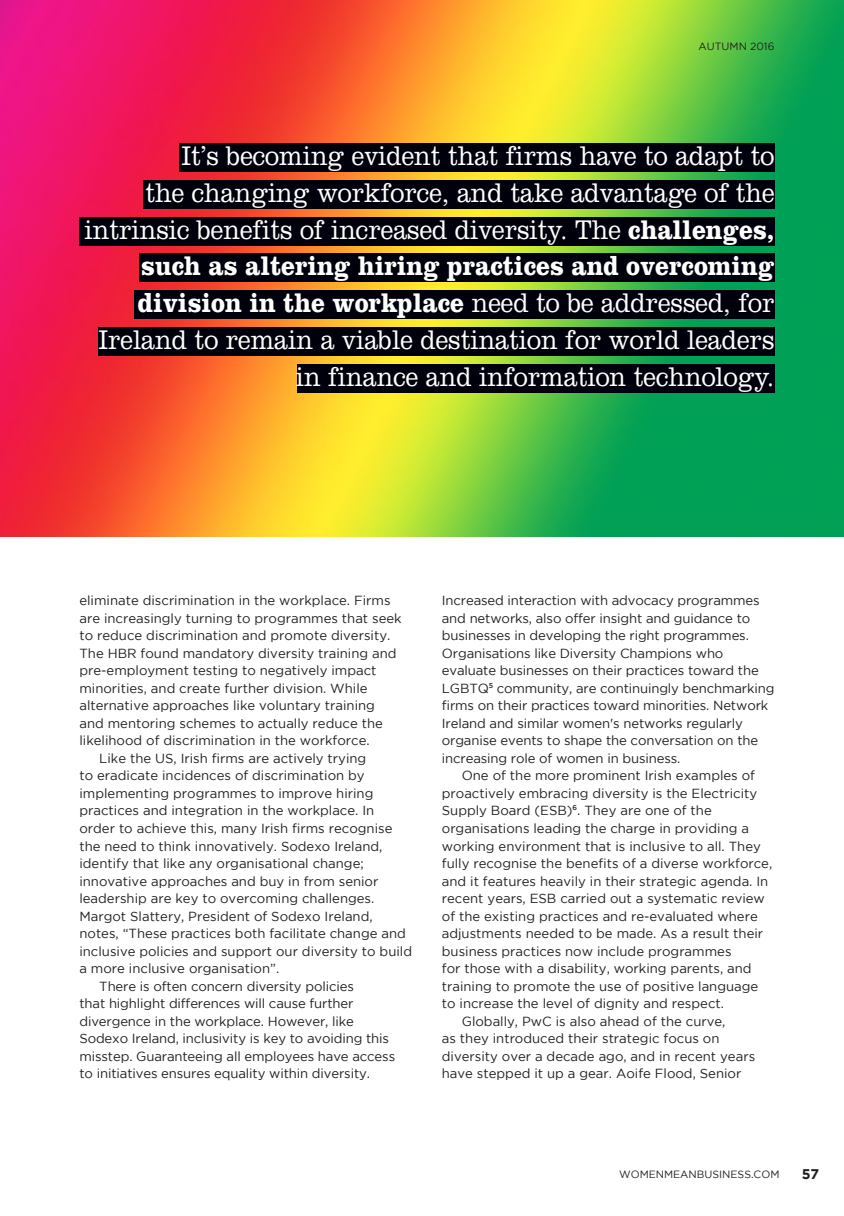
<style>
.page{position:relative;width:844px;height:1216px;background:#fff}
.page>*{position:absolute;margin:0;border:0;box-sizing:border-box;transform-origin:0 0}
.WMB_Body_Text{font:300 28px/36.8px "Clarendon";color:#fff;text-align:right;scale:.89 1}
.t1{font:700 14px "Gotham";color:#231f20}
.WMB_Body_Text-2{font:13.12px/17.5px "Gotham";color:#231f20}
.t2{font:10.5px "Gotham";color:#231f20}
.s1{font-weight:700}
</style>
<div class="page">
<img style="left:0;top:0;width:843px;height:536px">
<div style="left:79px;top:217px;width:695px;height:28px;background:#00000d"></div>
<div style="left:143px;top:180px;width:631px;height:29px;background:#00000d"></div>
<div style="left:179px;top:143px;width:595px;height:29px;background:#00000d"></div>
<div style="left:139px;top:253px;width:635px;height:29px;background:#00000d"></div>
<div style="left:134px;top:290px;width:640px;height:29px;background:#00000d"></div>
<div style="left:98px;top:327px;width:676px;height:29px;background:#00000d"></div>
<div style="left:297px;top:363px;width:477px;height:29px;background:#00000d"></div>
<p class="t2" style="left:698px;top:40px;width:77px">AUTUMN 2016</p>
<p class="WMB_Body_Text" style="left:84px;top:137px;width:776px">It’s becoming evident that firms have to adapt to<br>the changing workforce, and take advantage of the intrinsic benefits of increased diversity. The <span class="s1">challenges, such as altering hiring practices and overcoming division in the workplace</span> need to be addressed, for Ireland to remain a viable destination for world leaders in finance and information technology.</p>
<p class="WMB_Body_Text-2" style="left:79px;top:591px;width:324px">eliminate discrimination in the workplace. Firms are increasingly turning to programmes that seek to reduce discrimination and promote diversity.<br>The HBR found mandatory diversity training and pre-employment testing to negatively impact minorities, and create further division. While alternative approaches like voluntary training and mentoring schemes to actually reduce the likelihood of discrimination in the workforce.</p>
<p class="WMB_Body_Text-2" style="left:79px;top:749px;width:334px;text-indent:20px">Like the US, Irish firms are actively trying<br>to eradicate incidences of discrimination by implementing programmes to improve hiring practices and integration in the workplace. In order to achieve this, many Irish firms recognise the need to think innovatively. Sodexo Ireland, identify that like any organisational change; innovative approaches and buy in from senior leadership are key to overcoming challenges.<br>Margot Slattery, President of Sodexo Ireland, notes, “These practices both facilitate change and inclusive policies and support our diversity to build a more inclusive organisation”.</p>
<p class="WMB_Body_Text-2" style="left:79px;top:976px;width:317px;text-indent:20px">There is often concern diversity policies<br>that highlight differences will cause further divergence in the workplace. However, like Sodexo Ireland, inclusivity is key to avoiding this misstep. Guaranteeing all employees have access to initiatives ensures equality within diversity.</p>
<p class="WMB_Body_Text-2" style="left:441px;top:591px;width:334px">Increased interaction with advocacy programmes and networks, also offer insight and guidance to businesses in developing the right programmes.<br>Organisations like Diversity Champions who evaluate businesses on their practices toward the LGBTQ<sup>5</sup> community, are continuingly benchmarking firms on their practices toward minorities. Network Ireland and similar women's networks regularly organise events to shape the conversation on the increasing role of women in business.</p>
<p class="WMB_Body_Text-2" style="left:441px;top:766px;width:332px;text-indent:20px">One of the more prominent Irish examples of proactively embracing diversity is the Electricity Supply Board (ESB)<sup>6</sup>. They are one of the organisations leading the charge in providing a working environment that is inclusive to all. They fully recognise the benefits of a diverse workforce, and it features heavily in their strategic agenda. In recent years, ESB carried out a systematic review of the existing practices and re-evaluated where adjustments needed to be made. As a result their business practices now include programmes<br>for those with a disability, working parents, and training to promote the use of positive language to increase the level of dignity and respect.</p>
<p class="WMB_Body_Text-2" style="left:441px;top:1011px;width:315px;text-indent:20px">Globally, PwC is also ahead of the curve,<br>as they introduced their strategic focus on diversity over a decade ago, and in recent years have stepped it up a gear. Aoife Flood, Senior</p>
<p class="t2" style="left:619px;top:1168px;width:162px">WOMENMEANBUSINESS.COM</p>
<p class="t1" style="left:801px;top:1165px;width:19px">57</p>
</div>
